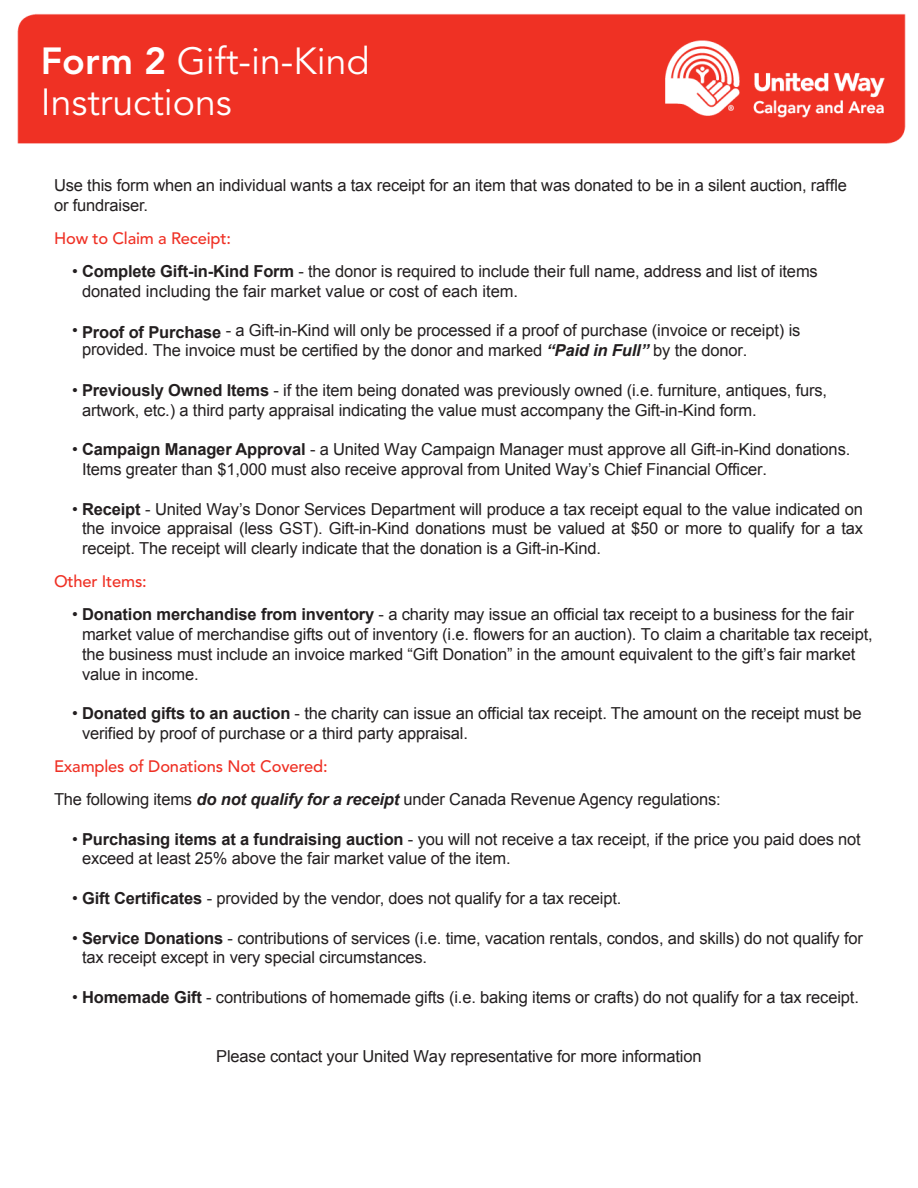
<style>
.page{position:relative;width:918px;height:1188px;background:#fff}
.page>*{position:absolute;margin:0;border:0;box-sizing:border-box;transform-origin:0 0}
.t1{font:37.5px "Avenir LT Std";color:#fff}
.t2{font:16.5px/19.8px "Arial";letter-spacing:-.01em;color:#231f20}
.t3{font:500 16.5px "Avenir LT Std";letter-spacing:-.01em;color:#ef3024}
.s1{font-weight:800}
.s2{font-weight:700}
.s3{font-weight:700;font-style:italic}
.s4{font-family:"Avenir LT Std";font-weight:500;color:#ef3024}
</style>
<div class="page">
<img style="left:17px;top:13px;width:889px;height:131px">
<p class="t1" style="left:41px;top:40px;width:330px"><span class="s1">Form 2</span> Gift-in-Kind</p>
<p class="t1" style="left:41px;top:80px;width:193px">Instructions</p>
<p class="t2" style="left:54px;top:176px;width:794px">Use this form when an individual wants a tax receipt for an item that was donated to be in a silent auction, raffle or fundraiser.</p>
<p class="t3" style="left:54px;top:229px;width:179px">How to Claim a Receipt:</p>
<p class="t2" style="left:82px;top:261px;width:737px;text-indent:-10px">• <span class="s2">Complete Gift-in-Kind Form</span> - the donor is required to include their full name, address and list of items donated including the fair market value or cost of each item.</p>
<p class="t2" style="left:82px;top:321px;width:720px;text-indent:-10px">• <span class="s2">Proof of Purchase</span> - a Gift-in-Kind will only be processed if a proof of purchase (invoice or receipt) is provided. The invoice must be certified by the donor and marked <span class="s3">“Paid in Full”</span> by the donor.</p>
<p class="t2" style="left:82px;top:380px;width:747px;text-indent:-10px">• <span class="s2">Previously Owned Items</span> - if the item being donated was previously owned (i.e. furniture, antiques, furs, artwork, etc.) a third party appraisal indicating the value must accompany the Gift-in-Kind form.</p>
<p class="t2" style="left:82px;top:440px;width:770px;text-indent:-10px">• <span class="s2">Campaign Manager Approval</span> - a United Way Campaign Manager must approve all Gift-in-Kind donations.<br>Items greater than $1,000 must also receive approval from United Way’s Chief Financial Officer.</p>
<p class="t2" style="left:82px;top:499px;width:783px;text-align:justify;text-indent:-10px">• <span class="s2">Receipt</span> - United Way’s Donor Services Department will produce a tax receipt equal to the value indicated on the invoice appraisal (less GST). Gift-in-Kind donations must be valued at $50 or more to qualify for a tax receipt. The receipt will clearly indicate that the donation is a Gift-in-Kind.</p>
<p class="t3" style="left:54px;top:572px;width:94px">Other Items:</p>
<p class="t2" style="left:82px;top:605px;width:792px;text-indent:-10px">• <span class="s2">Donation merchandise from inventory</span> - a charity may issue an official tax receipt to a business for the fair market value of merchandise gifts out of inventory (i.e. flowers for an auction). To claim a charitable tax receipt, the business must include an invoice marked “Gift Donation” in the amount equivalent to the gift’s fair market value in income.</p>
<p class="t2" style="left:82px;top:704px;width:781px;text-indent:-10px">• <span class="s2">Donated gifts to an auction</span> - the charity can issue an official tax receipt. The amount on the receipt must be verified by proof of purchase or a third party appraisal.</p>
<p class="t2" style="left:54px;top:749px;width:668px;line-height:33.5px"><span class="s4">Examples of Donations Not Covered:<br></span>The following items <span class="s3">do not qualify for a receipt</span> under Canada Revenue Agency regulations:</p>
<p class="t2" style="left:82px;top:829px;width:780px;text-indent:-10px">• <span class="s2">Purchasing items at a fundraising auction</span> - you will not receive a tax receipt, if the price you paid does not exceed at least 25% above the fair market value of the item.</p>
<p class="t2" style="left:72px;top:888px;width:551px">• <span class="s2">Gift Certificates</span> - provided by the vendor, does not qualify for a tax receipt.</p>
<p class="t2" style="left:82px;top:928px;width:782px;text-indent:-10px">• <span class="s2">Service Donations</span> - contributions of services (i.e. time, vacation rentals, condos, and skills) do not qualify for tax receipt except in very special circumstances.</p>
<p class="t2" style="left:72px;top:987px;width:788px">• <span class="s2">Homemade Gift</span> - contributions of homemade gifts (i.e. baking items or crafts) do not qualify for a tax receipt.</p>
<p class="t2" style="left:216px;top:1047px;width:487px">Please contact your United Way representative for more information</p>
</div>
